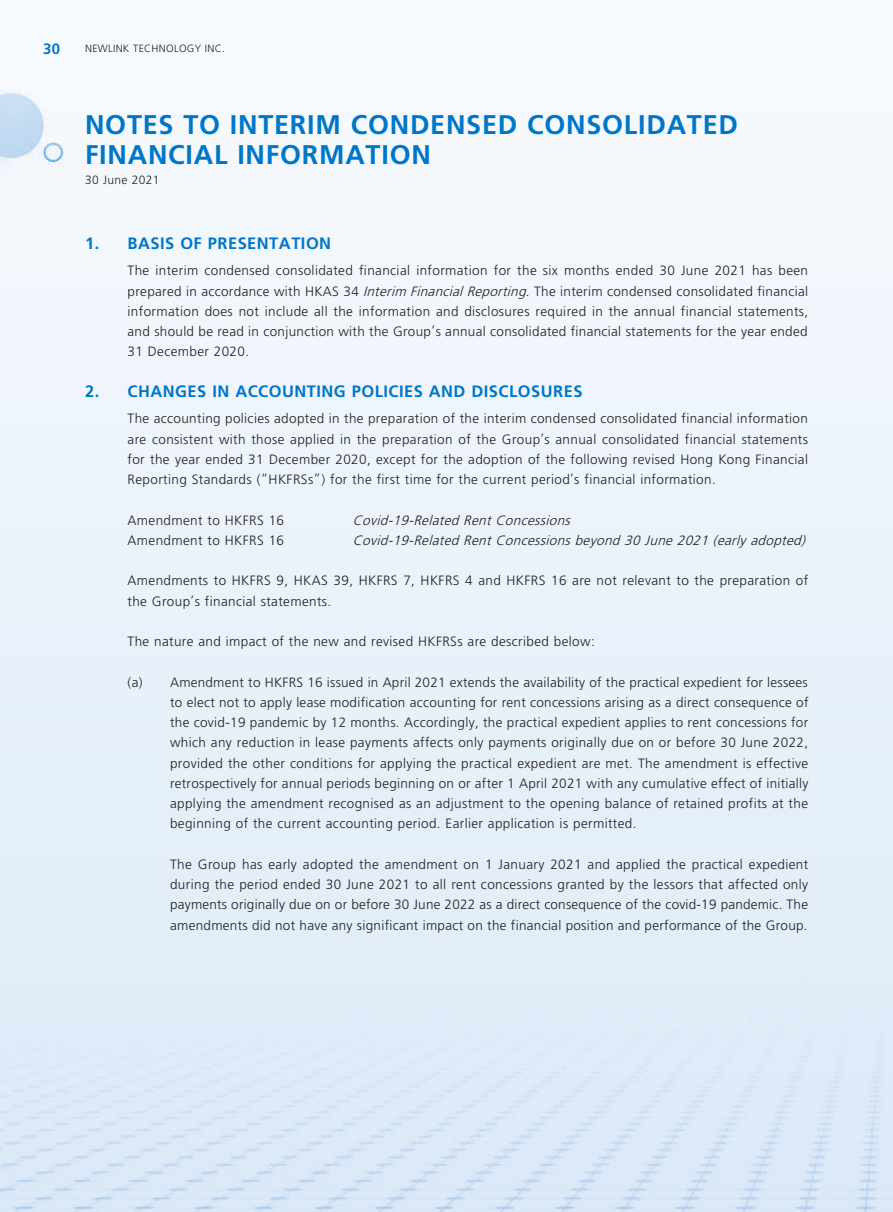
<style>
.page{position:relative;width:893px;height:1212px;background:#fff}
.page>*{position:absolute;margin:0;border:0;box-sizing:border-box;transform-origin:0 0}
.t1{font:700 27px/30px "Frutiger LT Std";letter-spacing:.03em;color:#0076c8}
.t2{font:700 16.5px "Frutiger LT Std";letter-spacing:.03em;color:#0076c8}
.t3{font:700 15px "Frutiger LT Std";color:#0076c8}
.t4{font:300 13.5px/20.2px "Frutiger LT Std";letter-spacing:.03em;color:#231f20;text-align:justify}
.t5{font:italic 300 13.5px "Frutiger LT Std";color:#231f20}
.t6{font:300 12px "Frutiger LT Std";letter-spacing:.03em;color:#231f20}
.t7{font:300 10.5px "Frutiger LT Std";letter-spacing:.03em;color:#231f20}
.s1{font-style:italic}
</style>
<div class="page">
<div style="left:0;top:0;width:893px;height:1212px;background:linear-gradient(to bottom,#f8fbfd,#dae8f6)"></div>
<p class="t3" style="left:43px;top:40px;width:19px">30</p>
<p class="t7" style="left:85px;top:43px;width:142px">NEWLINK TECHNOLOGY INC.</p>
<h1 class="t1" style="left:85px;top:110px;width:654px">NOTES TO INTERIM CONDENSED CONSOLIDATED<br>FINANCIAL INFORMATION</h1>
<p class="t6" style="left:85px;top:173px;width:76px">30 June 2021</p>
<p class="t2" style="left:85px;top:233px;width:248px">1. BASIS OF PRESENTATION</p>
<p class="t4" style="left:128px;top:261px;width:682px">The interim condensed consolidated financial information for the six months ended 30 June 2021 has been prepared in accordance with HKAS 34 <span class="s1">Interim FinancialReporting</span>. The interim condensed consolidated financial information does not include all the information and disclosures required in the annual financial statements, and should be read in conjunction with the Group’s annual consolidated financial statements for the year ended 31 December 2020.</p>
<p class="t2" style="left:85px;top:381px;width:499px">2. CHANGES IN ACCOUNTING POLICIES AND DISCLOSURES</p>
<p class="t4" style="left:128px;top:409px;width:682px">The accounting policies adopted in the preparation of the interim condensed consolidated financial information are consistent with those applied in the preparation of the Group’s annual consolidated financial statements for the year ended 31 December 2020, except for the adoption of the following revised Hong Kong Financial Reporting Standards (“HKFRSs”) for the first time for the current period’s financial information.</p>
<p class="t4" style="left:128px;top:510px;width:158px">Amendment to HKFRS 16</p>
<p class="t5" style="left:353px;top:512px;width:223px">Covid-19-Related RentConcessions</p>
<p class="t4" style="left:128px;top:530px;width:158px">Amendment to HKFRS 16</p>
<p class="t5" style="left:353px;top:533px;width:458px">Covid-19-Related RentConcessionsbeyond 30 June 2021 (earlyadopted)</p>
<p class="t4" style="left:128px;top:571px;width:682px">Amendments to HKFRS 9, HKAS 39, HKFRS 7, HKFRS 4 and HKFRS 16 are not relevant to the preparation of the Group’s financial statements.</p>
<p class="t4" style="left:128px;top:632px;width:469px">The nature and impact of the new and revised HKFRSs are described below:</p>
<p class="t4" style="left:170px;top:672px;width:640px;text-indent:-43px">(a) Amendment to HKFRS 16 issued in April 2021 extends the availability of the practical expedient for lessees to elect not to apply lease modification accounting for rent concessions arising as a direct consequence of the covid-19 pandemic by 12 months. Accordingly, the practical expedient applies to rent concessions for which any reduction in lease payments affects only payments originally due on or before 30 June 2022, provided the other conditions for applying the practical expedient are met. The amendment is effective retrospectively for annual periods beginning on or after 1 April 2021 with any cumulative effect of initially applying the amendment recognised as an adjustment to the opening balance of retained profits at the beginning of the current accounting period. Earlier application is permitted.</p>
<p class="t4" style="left:170px;top:854px;width:640px">The Group has early adopted the amendment on 1 January 2021 and applied the practical expedient during the period ended 30 June 2021 to all rent concessions granted by the lessors that affected only payments originally due on or before 30 June 2022 as a direct consequence of the covid-19 pandemic. The amendments did not have any significant impact on the financial position and performance of the Group.</p>
</div>
